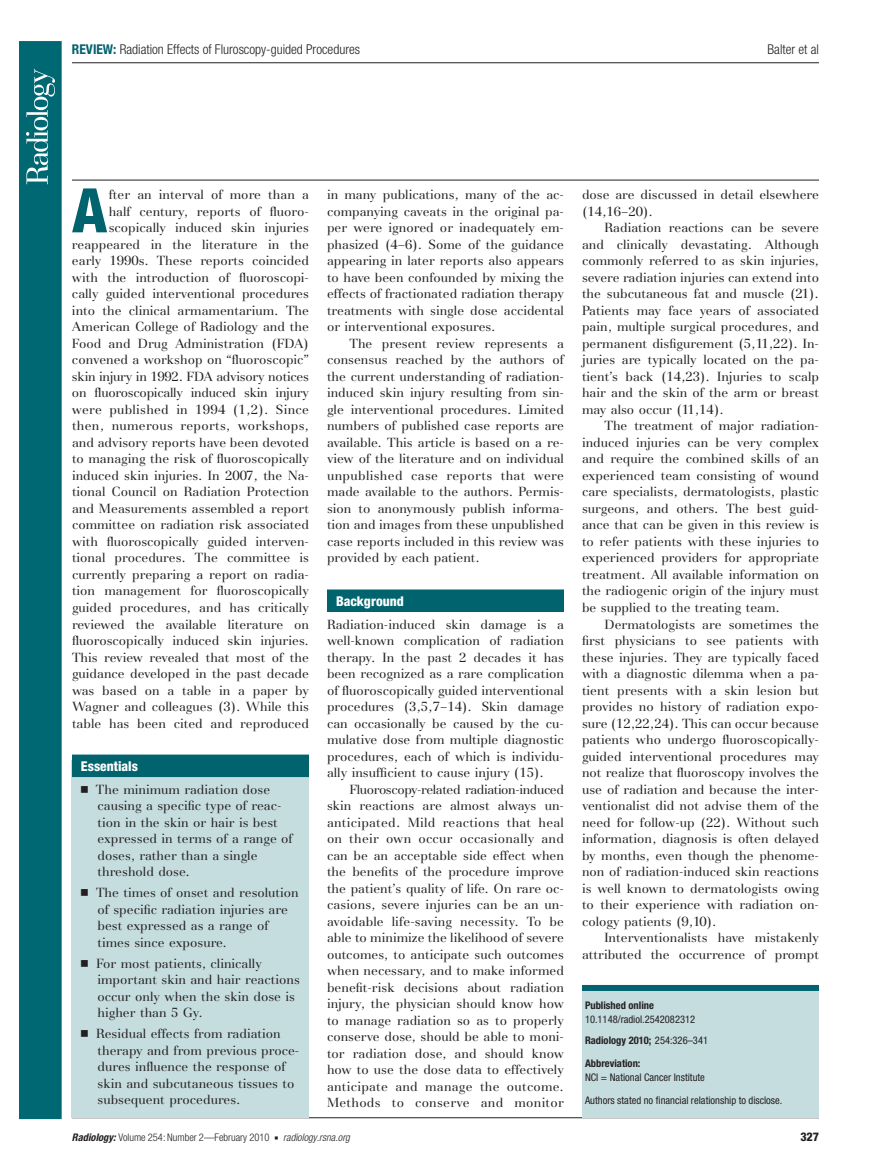
<style>
.page{position:relative;width:891px;height:1175px;background:#fff}
.page>*{position:absolute;margin:0;border:0;box-sizing:border-box;transform-origin:0 0}
.t1{font:800 condensed 61.5px "Helvetica Neue";color:#00636e}
.t2{font:300 condensed 13.5px "Helvetica Neue";color:#231f20}
.t3{font:800 condensed 13.5px "Helvetica Neue";color:#fff}
.t4{font:13.2px/16.5px "AT Basilia";color:#231f20;text-align:justify}
.t5{font:800 condensed 12px "Helvetica Neue";color:#231f20}
.t6{font:condensed 10.5px/20.2px "Helvetica Neue";color:#231f20}
.t7{font:300 condensed 10.5px "Helvetica Neue";color:#231f20}
.t8{font:700 condensed 10.5px "Helvetica Neue";color:#231f20}
.s1{font-weight:700;color:#00636e}
.s2{font-family:"Universal Newswith Comm Pi";font-size:13.5px}
.s3{font-weight:700}
.s4{font-weight:700;font-style:italic}
.s5{font-family:"Universal Newswith Comm Pi";font-weight:400;font-stretch:normal;font-size:6px}
.s6{font-style:italic}
</style>
<div class="page">
<div style="left:19px;top:41px;width:43px;height:1078px;background:#006873;border:2px solid #006873"></div>
<svg style="left:26px;top:69px;width:29px;height:115px"></svg>
<hr style="left:72px;top:180px;width:747px;height:1px;background:#231f20">
<hr style="left:72px;top:1117px;width:747px;height:1px;background:#231f20">
<hr style="left:72px;top:62px;width:747px;height:1px;background:#231f20">
<div style="left:327px;top:589px;width:237px;height:23px;background:#00636e"></div>
<div style="left:72px;top:760px;width:237px;height:357px;background:#c6dde0"></div>
<div style="left:72px;top:754px;width:237px;height:23px;background:#00636e"></div>
<div style="left:582px;top:985px;width:237px;height:132px;background:#c6dde0"></div>
<div style="left:582px;top:985px;width:237px;height:6px;background:#00636e"></div>
<p class="t2" style="left:72px;top:44px;width:290px"><span class="s1">REVIEW:</span> Radiation Effects of Fluroscopy-guided Procedures</p>
<p class="t2" style="left:768px;top:44px;width:53px">Balter et al</p>
<h1 class="t1" style="left:72px;top:188px;width:37px">A</h1>
<p class="t4" style="left:72px;top:188px;width:239px;text-align:right">fter an interval of more than a<br>half century, reports of fluoro&shy;scopically induced skin injuries reappeared in the literature in the early 1990s. These reports coincided with the introduction of fluoroscopi&shy;cally guided interventional procedures into the clinical armamentarium. The American College of Radiology and the Food and Drug Administration (FDA) convened a workshop on “fluoroscopic” skin injury in 1992. FDA advisory notices on fluoroscopically induced skin injury were published in 1994 ( 1,2 ). Since then, numerous reports, workshops, and advisory reports have been devoted to managing the risk of fluoroscopically induced skin injuries. In 2007, the Na&shy;tional Council on Radiation Protection and Measurements assembled a report committee on radiation risk associated with fluoroscopically guided interven&shy;tional procedures. The committee is currently preparing a report on radia&shy;tion management for fluoroscopically guided procedures, and has critically reviewed the available literature on fluoroscopically induced skin injuries.<br>This review revealed that most of the guidance developed in the past decade was based on a table in a paper by Wagner and colleagues ( 3 ). While this table has been cited and reproduced</p>
<p class="t3" style="left:81px;top:761px;width:59px">Essentials</p>
<p class="t4" style="left:97px;top:782px;width:197px;text-align:left;text-indent:-16px"><span class="s2">n</span> The minimum radiation dose causing a specific type of reac&shy;tion in the skin or hair is best expressed in terms of a range of doses, rather than a single threshold dose.</p>
<p class="t4" style="left:97px;top:885px;width:203px;text-align:left;text-indent:-16px"><span class="s2">n</span> The times of onset and resolution of specific radiation injuries are best expressed as a range of times since exposure.</p>
<p class="t4" style="left:97px;top:956px;width:204px;text-align:left;text-indent:-16px"><span class="s2">n</span> For most patients, clinically important skin and hair reactions occur only when the skin dose is higher than 5 Gy.</p>
<p class="t4" style="left:97px;top:1026px;width:203px;text-align:left;text-indent:-16px"><span class="s2">n</span> Residual effects from radiation therapy and from previous proce&shy;dures influence the response of skin and subcutaneous tissues to subsequent procedures.</p>
<p class="t4" style="left:327px;top:188px;width:239px">in many publications, many of the ac&shy;companying caveats in the original pa&shy;per were ignored or inadequately em&shy;phasized ( 4–6 ). Some of the guidance appearing in later reports also appears to have been confounded by mixing the effects of fractionated radiation therapy treatments with single dose accidental or interventional exposures.</p>
<p class="t4" style="left:327px;top:336px;width:239px;text-indent:22px">The present review represents a consensus reached by the authors of the current understanding of radiation&shy;induced skin injury resulting from sin&shy;gle interventional procedures. Limited numbers of published case reports are available. This article is based on a re&shy;view of the literature and on individual unpublished case reports that were made available to the authors. Permis&shy;sion to anonymously publish informa&shy;tion and images from these unpublished case reports included in this review was provided by each patient.</p>
<p class="t3" style="left:336px;top:596px;width:69px">Background</p>
<p class="t4" style="left:327px;top:617px;width:239px">Radiation-induced skin damage is a well-known complication of radiation therapy. In the past 2 decades it has been recognized as a rare complication of fluoroscopically guided interventional procedures ( 3,5,7–14 ). Skin damage can occasionally be caused by the cu&shy;mulative dose from multiple diagnostic procedures, each of which is individu&shy;ally insufficient to cause injury ( 15 ).</p>
<p class="t4" style="left:327px;top:782px;width:239px;text-indent:22px">Fluoroscopy-related radiation-induced skin reactions are almost always un&shy;anticipated. Mild reactions that heal on their own occur occasionally and can be an acceptable side effect when the benefits of the procedure improve the patient’s quality of life. On rare oc&shy;casions, severe injuries can be an un&shy;avoidable life-saving necessity. To be able to minimize the likelihood of severe outcomes, to anticipate such outcomes when necessary, and to make informed benefit-risk decisions about radiation injury, the physician should know how to manage radiation so as to properly conserve dose, should be able to moni&shy;tor radiation dose, and should know how to use the dose data to effectively anticipate and manage the outcome.<br>Methods to conserve and monitor</p>
<p class="t4" style="left:582px;top:188px;width:239px">dose are discussed in detail elsewhere ( 14,16–20 ).</p>
<p class="t4" style="left:582px;top:221px;width:239px;text-indent:22px">Radiation reactions can be severe and clinically devastating. Although commonly referred to as skin injuries, severe radiation injuries can extend into the subcutaneous fat and muscle ( 21 ).<br>Patients may face years of associated pain, multiple surgical procedures, and permanent disfigurement ( 5,11,22 ). In&shy;juries are typically located on the pa&shy;tient’s back ( 14,23 ). Injuries to scalp hair and the skin of the arm or breast may also occur ( 11,14 ).</p>
<p class="t4" style="left:582px;top:419px;width:239px;text-indent:22px">The treatment of major radiation&shy;induced injuries can be very complex and require the combined skills of an experienced team consisting of wound care specialists, dermatologists, plastic surgeons, and others. The best guid&shy;ance that can be given in this review is to refer patients with these injuries to experienced providers for appropriate treatment. All available information on the radiogenic origin of the injury must be supplied to the treating team.</p>
<p class="t4" style="left:582px;top:617px;width:239px;text-indent:22px">Dermatologists are sometimes the first physicians to see patients with these injuries. They are typically faced with a diagnostic dilemma when a pa&shy;tient presents with a skin lesion but provides no history of radiation expo&shy;sure ( 12,22,24 ). This can occur because patients who undergo fluoroscopically&shy;guided interventional procedures may not realize that fluoroscopy involves the use of radiation and because the inter&shy;ventionalist did not advise them of the need for follow-up ( 22 ). Without such information, diagnosis is often delayed by months, even though the phenome&shy;non of radiation-induced skin reactions is well known to dermatologists owing to their experience with radiation on&shy;cology patients ( 9,10 ).</p>
<p class="t4" style="left:582px;top:930px;width:239px;text-align:right">Interventionalists have mistakenly attributed the occurrence of prompt</p>
<p class="t8" style="left:585px;top:1001px;width:70px">Published online</p>
<p class="t6" style="left:585px;top:1010px;width:125px">10.1148/radiol.2542082312<br><span class="s3">Radiology 2010;</span> 254:326–341</p>
<p class="t8" style="left:585px;top:1059px;width:57px">Abbreviation:</p>
<p class="t6" style="left:585px;top:1068px;width:121px">NCI = National Cancer Institute</p>
<p class="t6" style="left:585px;top:1091px;width:199px">Authors stated no financial relationship to disclose.</p>
<p class="t7" style="left:72px;top:1133px;width:279px"><span class="s4">Radiology:</span> Volume 254: Number 2—February 2010 <span class="s5">n</span> <span class="s6">radiology.rsna.org</span></p>
<p class="t5" style="left:801px;top:1131px;width:20px">327</p>
</div>
